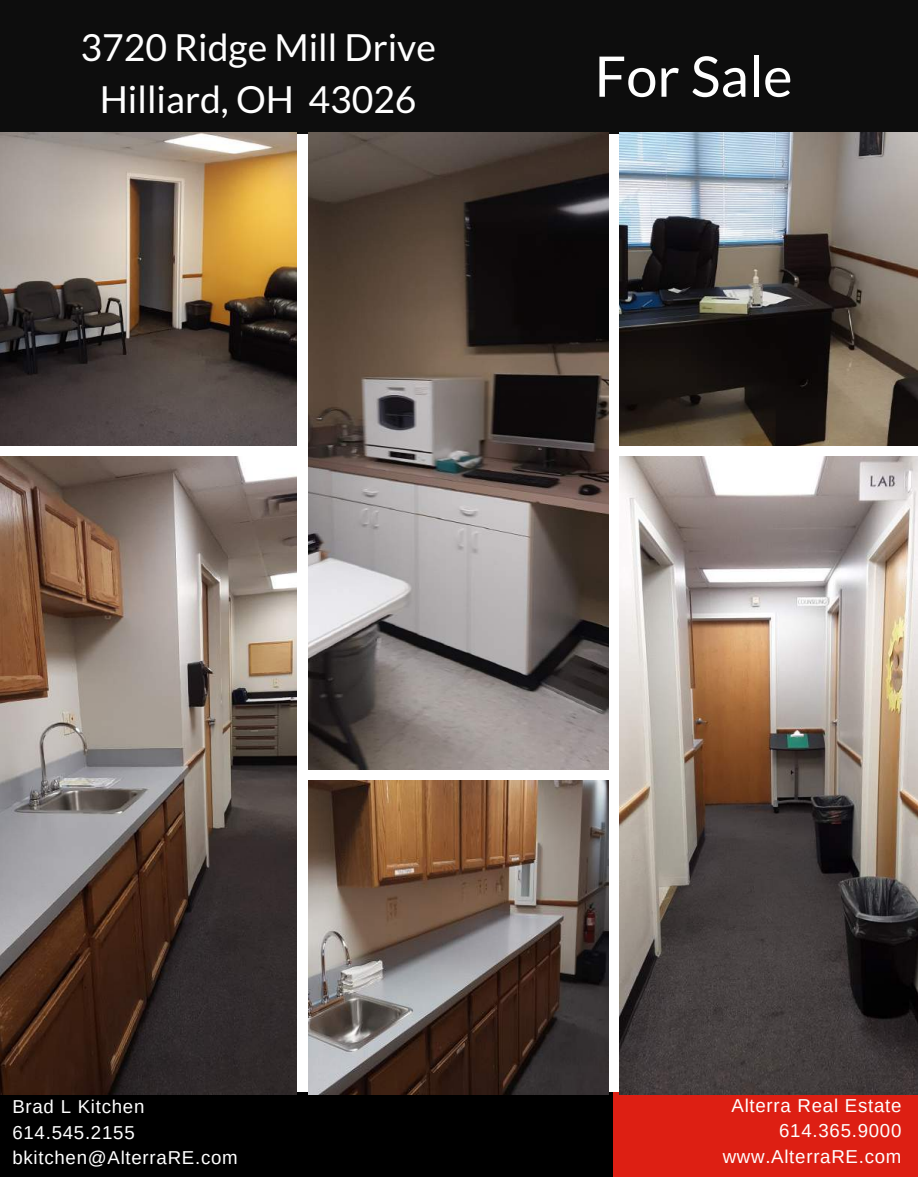
<style>
.page{position:relative;width:918px;height:1188px;background:#fff}
.page>*{position:absolute;margin:0;border:0;box-sizing:border-box;transform-origin:0 0}
.t1{font:55.95px "Lato";color:#fff}
.t2{font:37.35px/51.8px "Lato";color:#fff;text-align:center}
.t3{font:18.75px/25.8px "Arimo";letter-spacing:.04em;color:#fff}
</style>
<div class="page">
<div style="left:0;top:0;width:918px;height:134px;background:#0d0d0d"></div>
<div style="left:0;top:1092px;width:615px;height:85px;background:#000"></div>
<div style="left:614px;top:1092px;width:304px;height:85px;background:#dd1f13"></div>
<img style="left:0;top:133px;width:297px;height:313px">
<img style="left:0;top:457px;width:297px;height:638px">
<img style="left:308px;top:133px;width:301px;height:637px">
<img style="left:308px;top:781px;width:301px;height:314px">
<img style="left:620px;top:133px;width:298px;height:313px">
<img style="left:620px;top:457px;width:298px;height:638px">
<h2 class="t2" style="left:80px;top:20px;width:357px">3720 Ridge Mill Drive<br>Hilliard, OH 43026</h2>
<h1 class="t1" style="left:595px;top:42px;width:199px">For Sale</h1>
<p class="t3" style="left:12px;top:1093px;width:227px">Brad L Kitchen<br>614.545.2155 bkitchen@AlterraRE.com</p>
<p class="t3" style="left:723px;top:1092px;width:180px;text-align:right">Alterra Real Estate<br>614.365.9000 www.AlterraRE.com</p>
</div>
